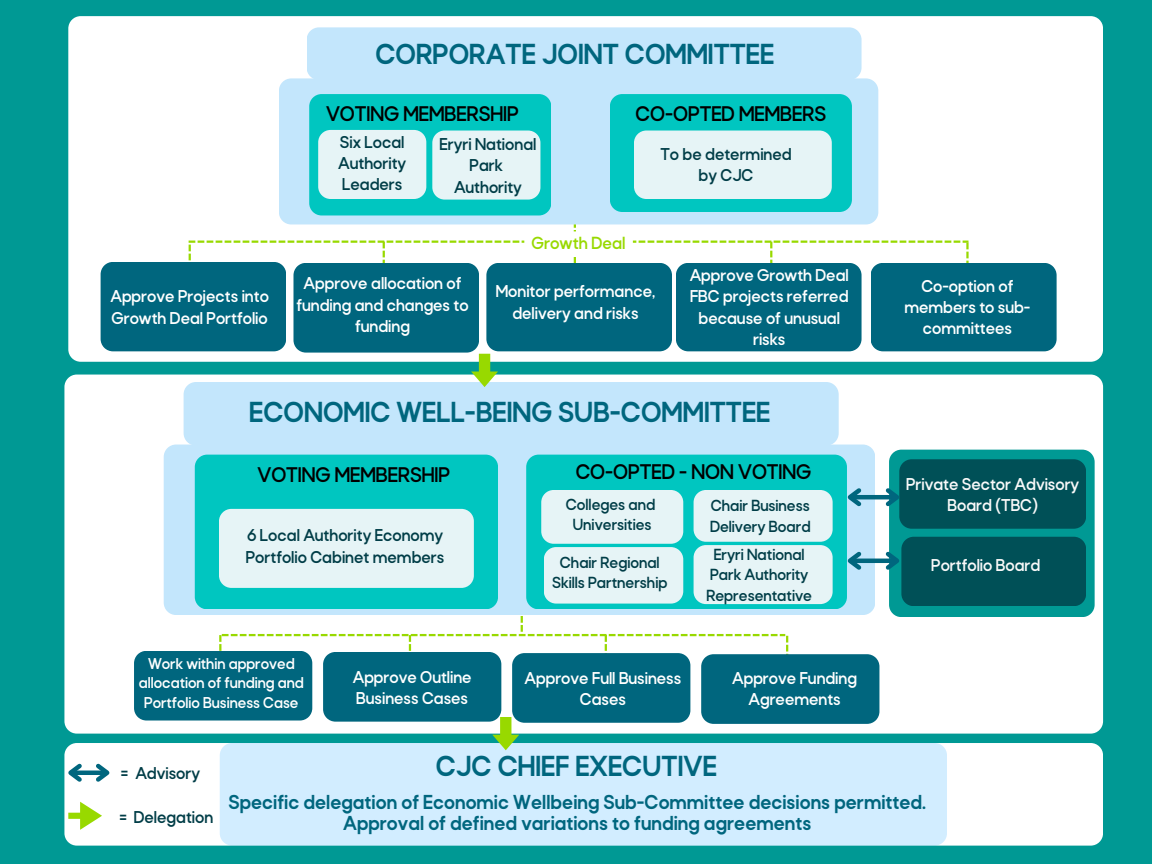
<style>
.page{position:relative;width:1152px;height:864px;background:#009994}
.page>*{position:absolute;margin:0;border:0;box-sizing:border-box;transform-origin:0 0}
.t1{font:800 29.7px "Rota";color:#00667e}
.t2{font:700 21.75px "Rota";color:#000}
.t3{font:800 20.7px/21.3px "Rota";color:#00667e;text-align:center}
.t4{font:700 18px "Rota";color:#98d900}
.t5{font:700 17.55px/21.3px "Rota";color:#fff;text-align:center}
.t6{font:700 17.55px/21.3px "Rota";color:#003d47;text-align:center}
.t7{font:700 17.55px/21.3px "Rota";color:#f9f9f9;text-align:center}
.t8{font:700 16.5px/20.2px "Rota";color:#003d47;text-align:center}
.t9{font:700 16.05px/19.2px "Rota";color:#fff;text-align:center}
</style>
<div class="page">
<div style="left:68px;top:16px;width:1035px;height:346px;background:#fff;border-radius:12px"></div>
<div style="left:307px;top:27px;width:555px;height:53px;background:#c3e6fc;border-radius:12px"></div>
<div style="left:279px;top:78px;width:599px;height:146px;background:#c3e6fc;border-radius:12px"></div>
<div style="left:309px;top:94px;width:242px;height:121px;background:#00c6c0;border-radius:12px"></div>
<div style="left:610px;top:94px;width:242px;height:118px;background:#00c6c0;border-radius:12px"></div>
<div style="left:318px;top:130px;width:108px;height:69px;background:#e6f4f6;border-radius:12px"></div>
<div style="left:634px;top:131px;width:198px;height:68px;background:#e6f4f6;border-radius:12px"></div>
<div style="left:64px;top:743px;width:1039px;height:103px;background:#fff;border-radius:12px"></div>
<div style="left:220px;top:743px;width:727px;height:103px;background:#d2edff;border-radius:12px"></div>
<div style="left:64px;top:375px;width:1039px;height:359px;background:#fff;border-radius:12px"></div>
<div style="left:184px;top:382px;width:655px;height:64px;background:#c3e6fc;border-radius:12px"></div>
<div style="left:164px;top:445px;width:711px;height:170px;background:#c3e6fc;border-radius:12px"></div>
<div style="left:195px;top:455px;width:303px;height:154px;background:#00c6c0;border-radius:12px"></div>
<div style="left:526px;top:455px;width:321px;height:154px;background:#00c6c0;border-radius:12px"></div>
<div style="left:219px;top:509px;width:255px;height:79px;background:#e6f4f6;border-radius:12px"></div>
<div style="left:889px;top:450px;width:205px;height:167px;background:#009994;border-radius:12px"></div>
<div style="left:901px;top:537px;width:185px;height:69px;background:#005057;border-radius:12px"></div>
<svg style="left:134px;top:607px;width:745px;height:143px"></svg>
<div style="left:899px;top:459px;width:187px;height:70px;background:#005057;border-radius:12px"></div>
<div style="left:694px;top:545px;width:139px;height:59px;background:#e6f4f6;border-radius:12px"></div>
<hr style="left:850px;top:495px;width:47px;height:4px;background:#00667e">
<svg style="left:847px;top:488px;width:18px;height:19px"></svg>
<svg style="left:882px;top:484px;width:18px;height:26px"></svg>
<hr style="left:850px;top:559px;width:47px;height:4px;background:#00667e">
<svg style="left:847px;top:551px;width:18px;height:19px"></svg>
<svg style="left:882px;top:548px;width:20px;height:26px"></svg>
<svg style="left:68px;top:802px;width:34px;height:28px"></svg>
<div style="left:694px;top:490px;width:139px;height:52px;background:#e6f4f6;border-radius:12px"></div>
<div style="left:541px;top:490px;width:142px;height:54px;background:#e6f4f6;border-radius:12px"></div>
<div style="left:544px;top:547px;width:139px;height:57px;background:#e6f4f6;border-radius:12px"></div>
<div style="left:432px;top:131px;width:108px;height:69px;background:#e6f4f6;border-radius:12px"></div>
<hr style="left:71px;top:771px;width:36px;height:4px;background:#00667e">
<svg style="left:64px;top:760px;width:22px;height:26px"></svg>
<svg style="left:92px;top:763px;width:18px;height:19px"></svg>
<svg style="left:101px;top:221px;width:956px;height:166px"></svg>
<h2 class="t1" style="left:375px;top:43px;width:400px">CORPORATE JOINT COMMITTEE</h2>
<h4 class="t2" style="left:326px;top:106px;width:194px">VOTING MEMBERSHIP</h4>
<h4 class="t2" style="left:636px;top:106px;width:192px">CO-OPTED MEMBERS</h4>
<h4 class="t6" style="left:338px;top:133px;width:70px;text-align:justify">Six Local Authority Leaders</h4>
<h4 class="t6" style="left:440px;top:135px;width:98px">Eryri National<br>Park<br>Authority</h4>
<h4 class="t6" style="left:660px;top:145px;width:133px">To be determined by CJC</h4>
<h4 class="t5" style="left:110px;top:288px;width:160px;text-align:left">Approve Projects into<br>Growth Deal Portfolio</h4>
<h3 class="t4" style="left:532px;top:236px;width:96px">Growth Deal</h3>
<h4 class="t5" style="left:690px;top:266px;width:161px">Approve Growth Deal<br>FBC projects referred because of unusual risks</h4>
<h4 class="t5" style="left:297px;top:274px;width:174px">Approve allocation of funding and changes to funding</h4>
<h2 class="t5" style="left:496px;top:283px;width:161px">Monitor performance, delivery and risks</h2>
<h4 class="t5" style="left:904px;top:277px;width:128px">Co-option of members to sub&shy;committees</h4>
<h1 class="t1" style="left:249px;top:401px;width:523px">ECONOMIC WELL-BEING SUB-COMMITTEE</h1>
<h4 class="t2" style="left:257px;top:466px;width:194px">VOTING MEMBERSHIP</h4>
<h4 class="t2" style="left:576px;top:463px;width:237px">CO-OPTED - NON VOTING</h4>
<h4 class="t6" style="left:246px;top:527px;width:200px;text-align:left">6 Local Authority Economy<br>Portfolio Cabinet members</h4>
<p class="t8" style="left:566px;top:496px;width:91px">Colleges and<br>Universities</p>
<h4 class="t8" style="left:552px;top:554px;width:117px">Chair Regional<br>Skills Partnership</h4>
<h4 class="t8" style="left:710px;top:497px;width:102px;text-align:left">Chair Business<br>Delivery Board</h4>
<h4 class="t8" style="left:706px;top:546px;width:107px">Eryri National<br>Park Authority<br>Representative</h4>
<h4 class="t9" style="left:139px;top:656px;width:167px">Work within approved allocation of funding and<br>Portfolio Business Case</h4>
<h2 class="t5" style="left:353px;top:668px;width:120px;text-align:left">Approve Outline<br>Business Cases</h2>
<h4 class="t5" style="left:732px;top:669px;width:126px">Approve Funding<br>Agreements</h4>
<h2 class="t5" style="left:525px;top:669px;width:158px">Approve Full Business<br>Cases</h2>
<h4 class="t7" style="left:906px;top:475px;width:175px">Private Sector Advisory<br>Board (TBC)</h4>
<h4 class="t7" style="left:931px;top:557px;width:111px">Portfolio Board</h4>
<h1 class="t6" style="left:121px;top:764px;width:81px">= Advisory</h1>
<h4 class="t6" style="left:119px;top:808px;width:95px">= Delegation</h4>
<h1 class="t1" style="left:436px;top:755px;width:282px">CJC CHIEF EXECUTIVE</h1>
<h4 class="t3" style="left:229px;top:793px;width:699px">Specific delegation of Economic Wellbeing Sub-Committee decisions permitted.<br>Approval of defined variations to funding agreements</h4>
</div>
